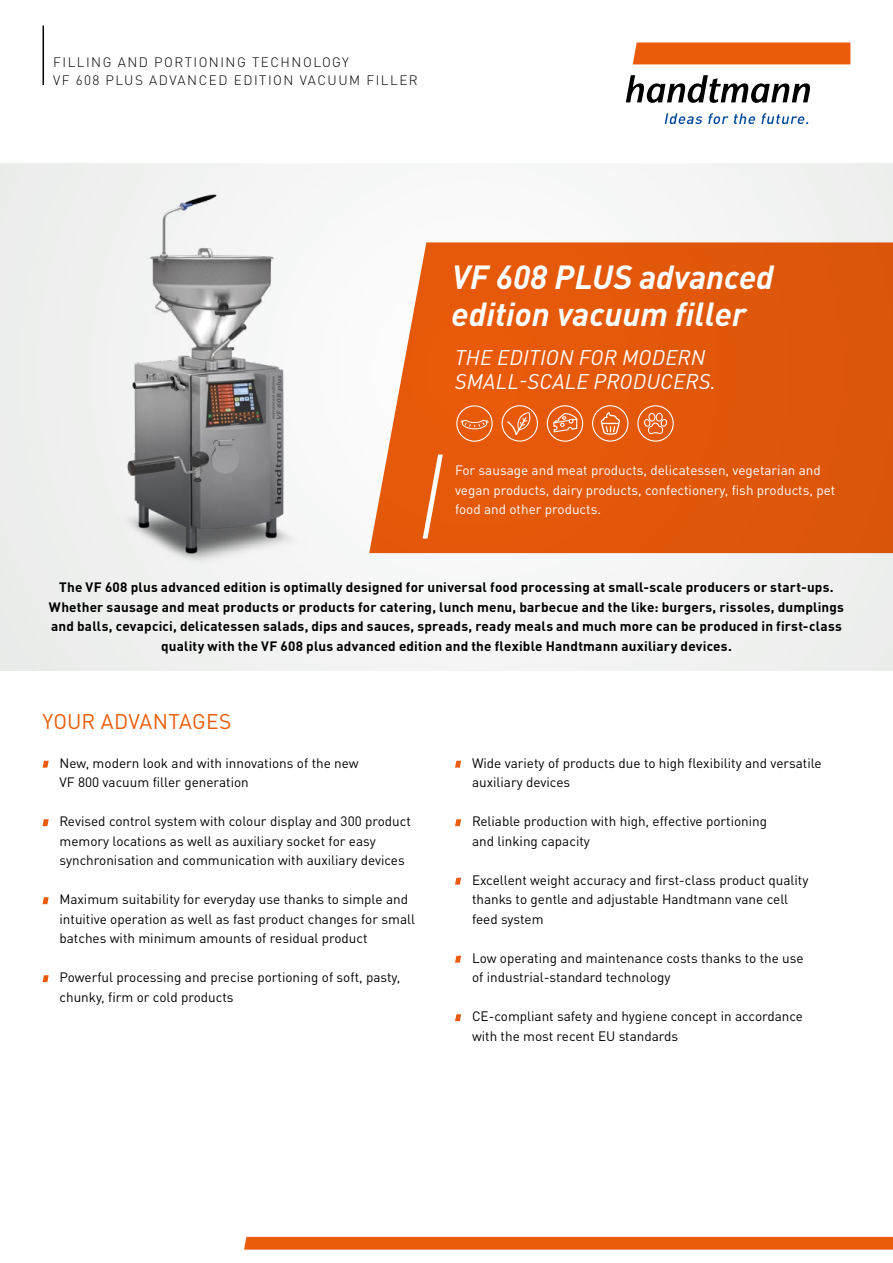
<style>
.page{position:relative;width:893px;height:1263px;background:#fff}
.page>*{position:absolute;margin:0;border:0;box-sizing:border-box;transform-origin:0 0}
.t1{font:italic 700 33px/37.5px "DIN Pro";color:#fff}
.t2{font:italic 21px/24px "DIN Pro";letter-spacing:.01em;color:#fff}
.t3{font:21px "DIN Pro";letter-spacing:.005em;color:#ea5b0b}
.t4{font:13.5px/19.5px "DIN Pro";color:#000}
.t5{font:700 13.5px/19.5px "DIN Pro";letter-spacing:.015em;color:#000;text-align:center}
.t6{font:13.5px/19.5px "DIN Pro";color:#fff}
.t7{font:300 13.5px/18px "DIN Pro";letter-spacing:.11em;color:#000}
</style>
<div class="page">
<div style="left:0;top:163px;width:893px;height:507px;background:#f2f3f2"></div>
<hr style="left:43px;top:26px;width:1px;height:59px;background:#000">
<div style="left:369px;top:242px;width:524px;height:311px;background:#e2580a"></div>
<svg style="left:547px;top:405px;width:36px;height:37px"></svg>
<svg style="left:592px;top:405px;width:36px;height:37px"></svg>
<svg style="left:637px;top:405px;width:37px;height:37px"></svg>
<svg style="left:502px;top:405px;width:36px;height:37px"></svg>
<svg style="left:456px;top:405px;width:37px;height:37px"></svg>
<svg style="left:423px;top:454px;width:20px;height:84px"></svg>
<div style="left:244px;top:1237px;width:649px;height:12px;background:#ea5b0b"></div>
<img style="left:127px;top:194px;width:162px;height:366px">
<div style="left:633px;top:43px;width:217px;height:21px;background:#ea5b0b"></div>
<svg style="left:626px;top:75px;width:184px;height:28px"></svg>
<svg style="left:665px;top:113px;width:37px;height:11px"></svg>
<svg style="left:708px;top:113px;width:47px;height:11px"></svg>
<svg style="left:761px;top:113px;width:47px;height:11px"></svg>
<svg style="left:43px;top:761px;width:6px;height:7px"></svg>
<svg style="left:43px;top:819px;width:6px;height:7px"></svg>
<svg style="left:43px;top:897px;width:6px;height:7px"></svg>
<svg style="left:43px;top:975px;width:6px;height:7px"></svg>
<svg style="left:455px;top:761px;width:6px;height:7px"></svg>
<svg style="left:455px;top:819px;width:6px;height:7px"></svg>
<svg style="left:455px;top:878px;width:6px;height:7px"></svg>
<svg style="left:455px;top:956px;width:6px;height:7px"></svg>
<svg style="left:455px;top:1014px;width:6px;height:7px"></svg>
<p class="t7" style="left:53px;top:52px;width:366px">FILLING AND PORTIONING TECHNOLOGY<br>VF 608 PLUS ADVANCED EDITION VACUUM FILLER</p>
<h1 class="t1" style="left:451px;top:254px;width:324px">VF 608 PLUS advanced edition vacuum filler</h1>
<h2 class="t2" style="left:455px;top:343px;width:263px">THE EDITION FOR MODERN<br>SMALL-SCALE PRODUCERS.</h2>
<p class="t6" style="left:455px;top:459px;width:382px">For sausage and meat products, delicatessen, vegetarian and vegan products, dairy products, confectionery, fish products, pet food and other products.</p>
<p class="t5" style="left:49px;top:576px;width:796px">The VF 608 plus advanced edition is optimally designed for universal food processing at small-scale producers or start-ups.<br>Whether sausage and meat products or products for catering, lunch menu, barbecue and the like: burgers, rissoles, dumplings and balls, cevapcici, delicatessen salads, dips and sauces, spreads, ready meals and much more can be produced in first-class quality with the VF 608 plus advanced edition and the flexible Handtmann auxiliary devices.</p>
<h2 class="t3" style="left:43px;top:704px;width:190px">YOUR ADVANTAGES</h2>
<p class="t4" style="left:60px;top:752px;width:301px">New, modern look and with innovations of the new<br>VF 800 vacuum filler generation</p>
<p class="t4" style="left:60px;top:810px;width:353px">Revised control system with colour display and 300 product memory locations as well as auxiliary socket for easy synchronisation and communication with auxiliary devices</p>
<p class="t4" style="left:60px;top:888px;width:357px">Maximum suitability for everyday use thanks to simple and intuitive operation as well as fast product changes for small batches with minimum amounts of residual product</p>
<p class="t4" style="left:60px;top:966px;width:342px">Powerful processing and precise portioning of soft, pasty, chunky, firm or cold products</p>
<p class="t4" style="left:472px;top:752px;width:351px">Wide variety of products due to high flexibility and versatile auxiliary devices</p>
<p class="t4" style="left:472px;top:810px;width:297px">Reliable production with high, effective portioning and linking capacity</p>
<p class="t4" style="left:472px;top:869px;width:338px">Excellent weight accuracy and first-class product quality thanks to gentle and adjustable Handtmann vane cell feed system</p>
<p class="t4" style="left:472px;top:947px;width:333px">Low operating and maintenance costs thanks to the use of industrial-standard technology</p>
<p class="t4" style="left:472px;top:1005px;width:333px">CE-compliant safety and hygiene concept in accordance with the most recent EU standards</p>
</div>
